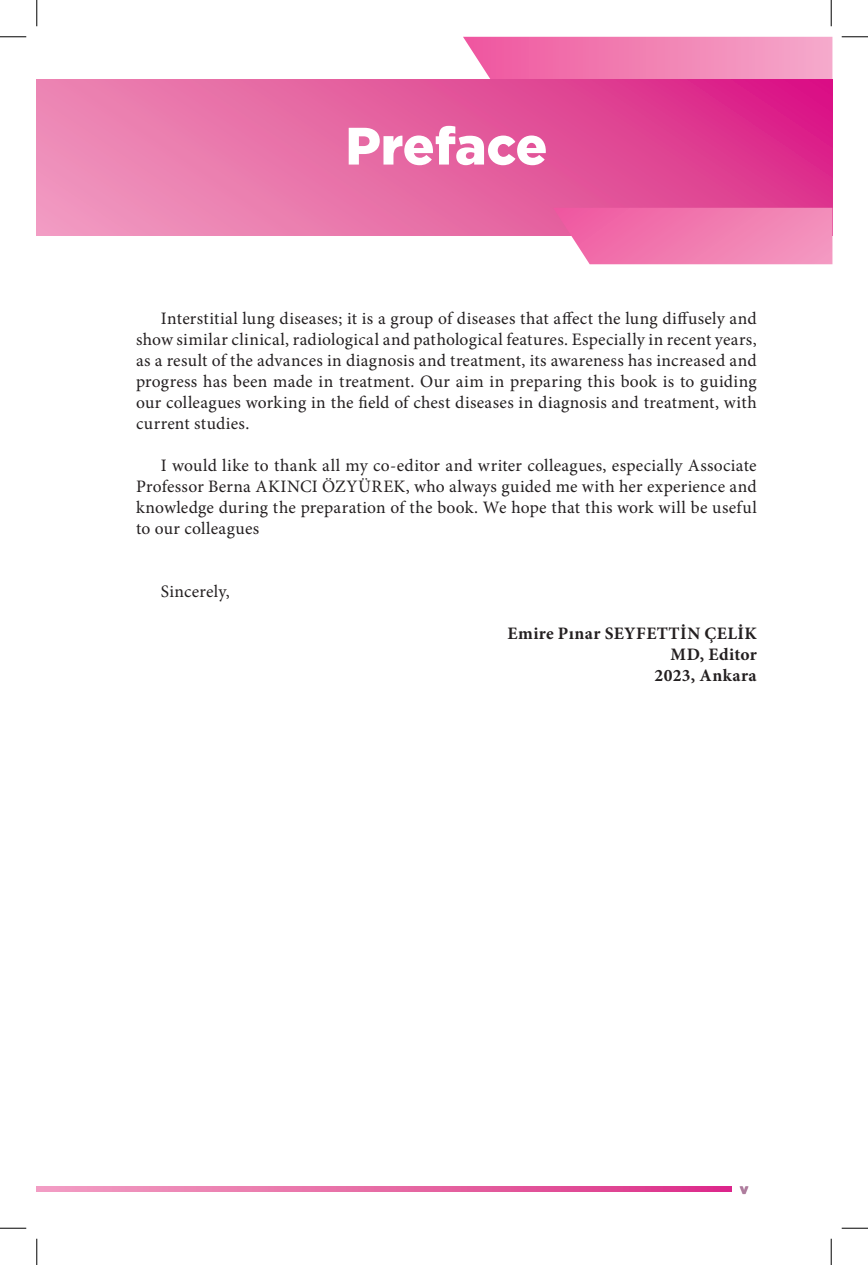
<style>
.page{position:relative;width:868px;height:1265px;background:#fff}
.page>*{position:absolute;margin:0;border:0;box-sizing:border-box;transform-origin:0 0}
.t1{font:900 52.5px "Gotham";letter-spacing:-.005em;color:#fff}
.t2{font:17.5px/21px "Minion Pro";letter-spacing:.02em;color:#231f20;text-align:justify}
.t3{font:700 17.5px/21px "Minion Pro";letter-spacing:.025em;color:#231f20;text-align:right}
.t4{font:900 14px "Gotham";color:#ae7c9d}
</style>
<div class="page">
<svg style="left:267px;top:37px;width:565px;height:43px"></svg>
<svg style="left:37px;top:80px;width:795px;height:155px"></svg>
<svg style="left:553px;top:208px;width:279px;height:56px"></svg>
<svg style="left:37px;top:1186px;width:694px;height:5px"></svg>
<svg style="left:0;top:36px;width:26px;height:1px"></svg>
<svg style="left:841px;top:36px;width:26px;height:1px"></svg>
<svg style="left:0;top:1227px;width:26px;height:1px"></svg>
<svg style="left:841px;top:1227px;width:26px;height:1px"></svg>
<svg style="left:36px;top:0;width:1px;height:26px"></svg>
<svg style="left:36px;top:1238px;width:1px;height:26px"></svg>
<svg style="left:830px;top:0;width:1px;height:26px"></svg>
<svg style="left:830px;top:1238px;width:1px;height:26px"></svg>
<h1 class="t1" style="left:345px;top:116px;width:203px">Preface</h1>
<p class="t2" style="left:136px;top:308px;width:622px;text-indent:25px">Interstitial lung diseases; it is a group of diseases that affect the lung diffusely and show similar clinical, radiological and pathological features. Especially in recent years, as a result of the advances in diagnosis and treatment, its awareness has increased and progress has been made in treatment. Our aim in preparing this book is to guiding our colleagues working in the field of chest diseases in diagnosis and treatment, with current studies.</p>
<p class="t2" style="left:136px;top:455px;width:622px;text-indent:25px">I would like to thank all my co-editor and writer colleagues, especially Associate Professor Berna AKINCI ÖZYÜREK, who always guided me with her experience and knowledge during the preparation of the book. We hope that this work will be useful to our colleagues</p>
<p class="t2" style="left:161px;top:581px;width:70px">Sincerely,</p>
<p class="t3" style="left:507px;top:622px;width:250px">Emire Pınar SEYFETTİN ÇELİK<br>MD, Editor<br>2023, Ankara</p>
<p class="t4" style="left:739px;top:1180px;width:10px">v</p>
</div>
